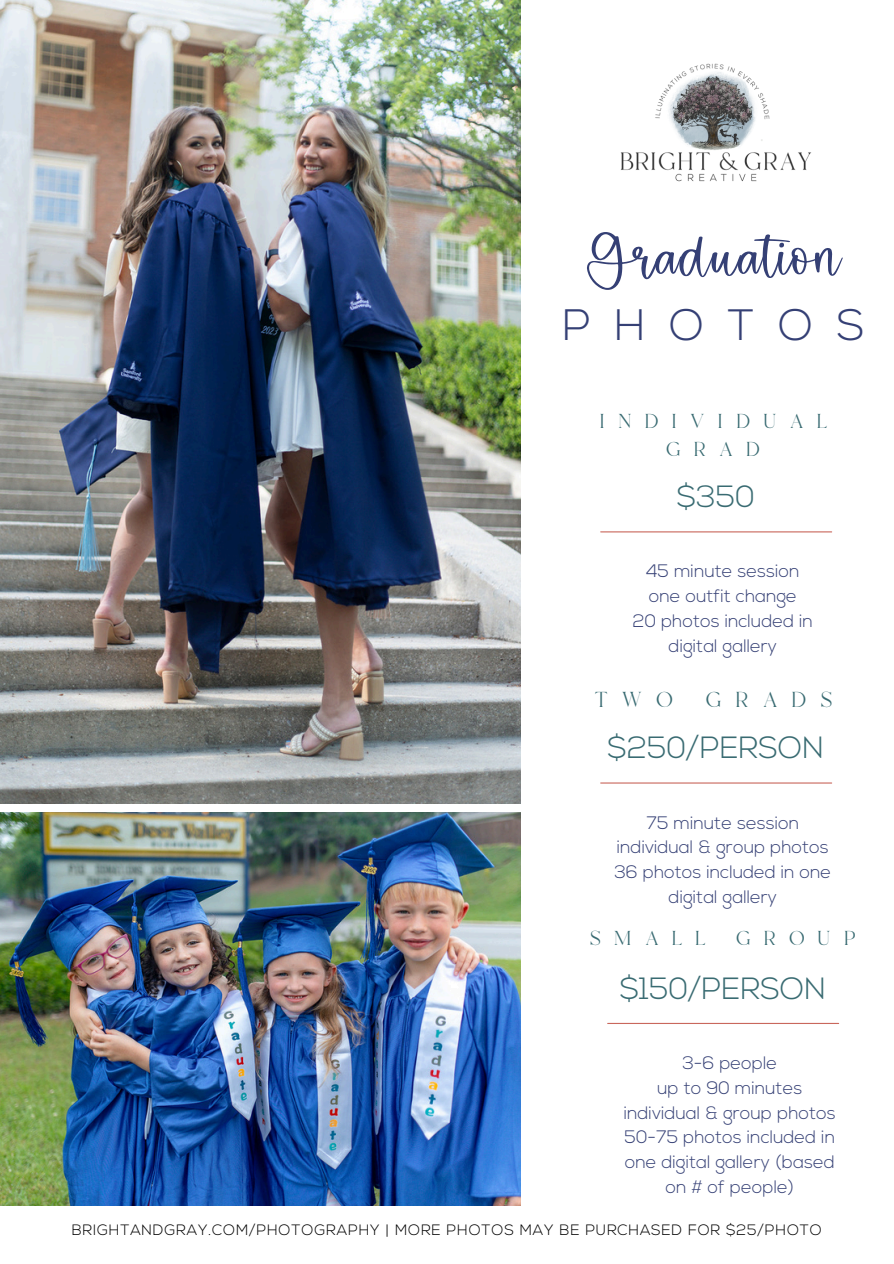
<style>
.page{position:relative;width:894px;height:1264px;background:#fff}
.page>*{position:absolute;margin:0;border:0;box-sizing:border-box;transform-origin:0 0}
.t1{font:73.5px "Thoughtful";letter-spacing:.01em;color:#354075}
.t2{font:300 43.95px "Nexa";letter-spacing:.535em;color:#354075}
.t3{font:300 30.6px "Nexa";color:#396b72}
.t4{font:21.6px "Branch";letter-spacing:.635em;color:#396b72}
.t5{font:20.1px/28.2px "Branch";letter-spacing:.635em;color:#396b72;text-align:center}
.t6{font:300 18px/24.8px "Nexa";color:#354075;text-align:center}
.t7{font:300 15px "Nexa";letter-spacing:.055em;color:#000}
</style>
<div class="page">
<img style="left:0;top:0;width:520px;height:803px">
<hr style="left:600px;top:531px;width:231px;height:1px;background:#c9675c">
<img style="left:620px;top:63px;width:191px;height:119px">
<hr style="left:600px;top:782px;width:231px;height:1px;background:#c9675c">
<hr style="left:607px;top:1022px;width:231px;height:2px;background:#c9675c">
<img style="left:0;top:812px;width:520px;height:393px">
<p class="t1" style="left:585px;top:223px;width:258px">Graduation</p>
<h5 class="t2" style="left:562px;top:306px;width:304px">PHOTOS</h5>
<h4 class="t5" style="left:599px;top:407px;width:229px">INDIVIDUAL<br>GRAD</h4>
<h3 class="t3" style="left:676px;top:484px;width:80px">$350</h3>
<h1 class="t6" style="left:646px;top:560px;width:155px;text-align:left">45 minute session one outfit change</h1>
<h2 class="t6" style="left:632px;top:610px;width:181px">20 photos included in digital gallery</h2>
<h5 class="t4" style="left:594px;top:685px;width:80px">TWO</h5>
<h5 class="t4" style="left:705px;top:685px;width:128px">GRADS</h5>
<p class="t3" style="left:607px;top:735px;width:218px">$250/PERSON</p>
<h4 class="t6" style="left:616px;top:811px;width:213px">75 minute session individual &amp; group photos</h4>
<h3 class="t6" style="left:614px;top:861px;width:218px">36 photos included in one digital gallery</h3>
<h5 class="t5" style="left:589px;top:924px;width:117px">SMALL</h5>
<h5 class="t5" style="left:735px;top:924px;width:121px">GROUP</h5>
<p class="t3" style="left:619px;top:975px;width:208px">$150/PERSON</p>
<h4 class="t6" style="left:623px;top:1052px;width:213px">3-6 people<br>up to 90 minutes individual &amp; group photos</h4>
<h3 class="t6" style="left:624px;top:1126px;width:212px">50-75 photos included in one digital gallery (based on # of people)</h3>
<p class="t7" style="left:72px;top:1223px;width:751px">BRIGHTANDGRAY.COM/PHOTOGRAPHY | MORE PHOTOS MAY BE PURCHASED FOR $25/PHOTO</p>
</div>
